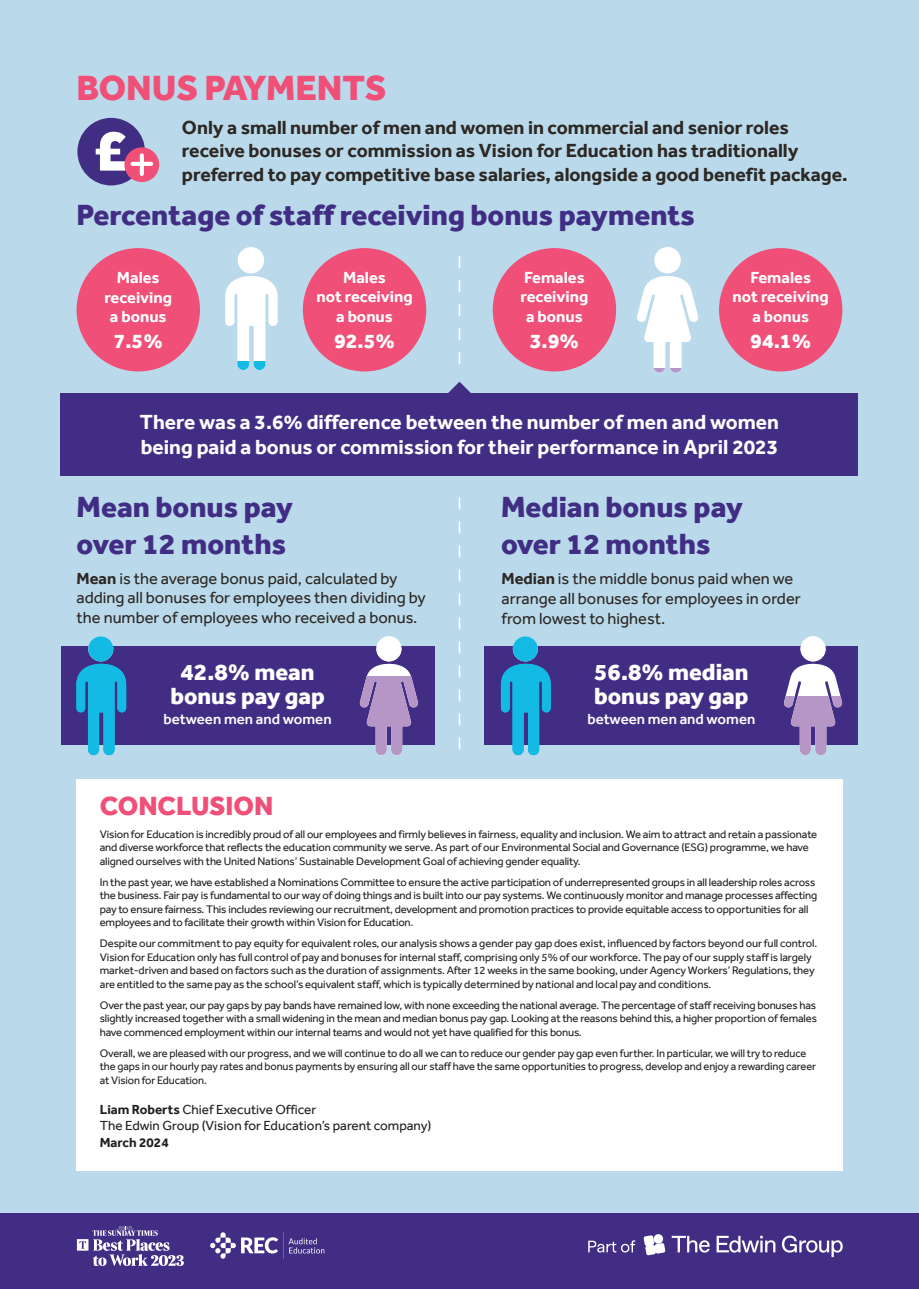
<style>
.page{position:relative;width:919px;height:1289px;background:#fff}
.page>*{position:absolute;margin:0;border:0;box-sizing:border-box;transform-origin:0 0}
.t1{font:800 60px "Effra";color:#fff}
.t2{font:800 36px "Effra";color:#f04f77}
.t3{font:800 30px/36px "Effra";color:#412e84}
.t4{font:800 27px "Effra";color:#f04f77}
.t5{font:800 24px/24px "Effra";color:#fff;text-align:center}
.t6{font:700 21px/25.2px "Effra";color:#fff}
.t7{font:800 21px "Effra";color:#fff}
.t8{font:700 19.5px/23.4px "Effra";color:#2d2824}
.t9{font:16.5px/19.8px "Effra";color:#2d2824}
.t10{font:700 16.5px/19.8px "Effra";color:#fff;text-align:center}
.t11{font:500 15px "Effra";color:#fff}
.t12{font:13.5px/16.2px "Effra";color:#231f20}
.t13{font:700 13.5px "Effra";color:#231f20}
.t14{font:11.25px/13.5px "Effra";letter-spacing:-.01em;color:#231f20}
.s1{font-weight:700}
</style>
<div class="page">
<div style="left:0;top:0;width:918px;height:1288px;background:#badaeb"></div>
<div style="left:77px;top:118px;width:68px;height:67px;background:#412e84;border-radius:50%"></div>
<div style="left:124px;top:147px;width:35px;height:35px;background:#f04f77;border-radius:50%"></div>
<svg style="left:140px;top:155px;width:4px;height:19px"></svg>
<svg style="left:132px;top:162px;width:19px;height:4px"></svg>
<div style="left:238px;top:247px;width:26px;height:26px;background:#fff;border-radius:50%"></div>
<svg style="left:225px;top:276px;width:53px;height:85px"></svg>
<svg style="left:237px;top:361px;width:29px;height:9px"></svg>
<div style="left:654px;top:247px;width:26px;height:26px;background:#fff;border-radius:50%"></div>
<svg style="left:637px;top:276px;width:61px;height:92px"></svg>
<svg style="left:654px;top:368px;width:28px;height:4px"></svg>
<div style="left:303px;top:248px;width:123px;height:123px;background:#f04f77;border-radius:50%"></div>
<svg style="left:458px;top:256px;width:2px;height:108px"></svg>
<div style="left:77px;top:248px;width:123px;height:123px;background:#f04f77;border-radius:50%"></div>
<div style="left:719px;top:248px;width:123px;height:123px;background:#f04f77;border-radius:50%"></div>
<div style="left:492px;top:248px;width:124px;height:123px;background:#f04f77;border-radius:50%"></div>
<div style="left:61px;top:393px;width:797px;height:83px;background:#412e84"></div>
<svg style="left:448px;top:381px;width:23px;height:12px"></svg>
<svg style="left:458px;top:497px;width:2px;height:252px"></svg>
<div style="left:61px;top:646px;width:373px;height:99px;background:#412e84"></div>
<div style="left:88px;top:636px;width:25px;height:25px;background:#13bae3;border-radius:13px"></div>
<svg style="left:76px;top:663px;width:50px;height:92px"></svg>
<svg style="left:359px;top:663px;width:59px;height:92px"></svg>
<div style="left:376px;top:636px;width:25px;height:25px;background:#fff;border-radius:50%"></div>
<div style="left:484px;top:646px;width:374px;height:99px;background:#412e84"></div>
<div style="left:513px;top:636px;width:25px;height:25px;background:#13bae3;border-radius:13px"></div>
<svg style="left:501px;top:663px;width:49px;height:92px"></svg>
<svg style="left:785px;top:663px;width:56px;height:33px"></svg>
<svg style="left:784px;top:696px;width:58px;height:59px;fill:#b696c6"></svg>
<div style="left:800px;top:636px;width:25px;height:25px;background:#fff;border-radius:50%"></div>
<div style="left:76px;top:779px;width:766px;height:391px;background:#fff"></div>
<div style="left:0;top:1213px;width:918px;height:75px;background:#412e84"></div>
<svg style="left:671px;top:1235px;width:38px;height:17px"></svg>
<svg style="left:716px;top:1235px;width:59px;height:17px"></svg>
<svg style="left:782px;top:1235px;width:60px;height:21px"></svg>
<svg style="left:643px;top:1234px;width:22px;height:21px"></svg>
<svg style="left:588px;top:1240px;width:47px;height:12px"></svg>
<svg style="left:77px;top:1225px;width:107px;height:40px"></svg>
<img style="left:210px;top:1232px;width:115px;height:27px">
<h2 class="t2" style="left:77px;top:67px;width:311px">BONUS PAYMENTS</h2>
<h3 class="t8" style="left:182px;top:116px;width:618px">Only a small number of men and women in commercial and senior roles receive bonuses or commission as Vision for Education has traditionally</h3>
<h1 class="t1" style="left:93px;top:115px;width:35px">£</h1>
<h3 class="t8" style="left:182px;top:162px;width:667px">preferred to pay competitive base salaries, alongside a good benefit package.</h3>
<h3 class="t3" style="left:77px;top:197px;width:620px">Percentage of staff receiving bonus payments</h3>
<h3 class="t10" style="left:316px;top:267px;width:98px">Males<br>not receiving a bonus</h3>
<h3 class="t7" style="left:334px;top:328px;width:62px">92.5%</h3>
<h3 class="t10" style="left:520px;top:267px;width:69px">Females receiving a bonus</h3>
<h3 class="t7" style="left:530px;top:328px;width:51px">3.9%</h3>
<h3 class="t10" style="left:732px;top:267px;width:98px">Females<br>not receiving a bonus</h3>
<h3 class="t7" style="left:750px;top:328px;width:62px">94.1%</h3>
<h3 class="t10" style="left:104px;top:267px;width:69px">Males receiving a bonus</h3>
<h3 class="t7" style="left:114px;top:328px;width:51px">7.5%</h3>
<h3 class="t6" style="left:140px;top:409px;width:640px">There was a 3.6% difference between the number of men and women being paid a bonus or commission for their performance in April 2023</h3>
<h3 class="t3" style="left:501px;top:489px;width:243px">Median bonus pay over 12 months</h3>
<h3 class="t3" style="left:77px;top:489px;width:218px">Mean bonus pay over 12 months</h3>
<h3 class="t9" style="left:77px;top:568px;width:350px"><span class="s1">Mean</span> is the average bonus paid, calculated by adding all bonuses for employees then dividing by the number of employees who received a bonus.</h3>
<h3 class="t9" style="left:501px;top:568px;width:301px"><span class="s1">Median</span> is the middle bonus paid when we arrange all bonuses for employees in order from lowest to highest.</h3>
<h3 class="t5" style="left:170px;top:660px;width:156px">42.8% mean bonus pay gap</h3>
<h3 class="t11" style="left:163px;top:709px;width:169px">between men and women</h3>
<h3 class="t5" style="left:594px;top:660px;width:156px;text-align:left">56.8% median bonus pay gap</h3>
<h3 class="t11" style="left:587px;top:709px;width:169px">between men and women</h3>
<h3 class="t4" style="left:100px;top:790px;width:175px">CONCLUSION</h3>
<p class="t14" style="left:100px;top:827px;width:719px">Vision for Education is incredibly proud of all our employees and firmly believes in fairness, equality and inclusion. We aim to attract and retain a passionate and diverse workforce that reflects the education community we serve. As part of our Environmental Social and Governance (ESG) programme, we have aligned ourselves with the United Nations’ Sustainable Development Goal of achieving gender equality.</p>
<p class="t14" style="left:100px;top:875px;width:718px">In the past year, we have established a Nominations Committee to ensure the active participation of underrepresented groups in all leadership roles across the business. Fair pay is fundamental to our way of doing things and is built into our pay systems. We continuously monitor and manage processes affecting pay to ensure fairness. This includes reviewing our recruitment, development and promotion practices to provide equitable access to opportunities for all employees and to facilitate their growth within Vision for Education.</p>
<p class="t14" style="left:100px;top:936px;width:719px">Despite our commitment to pay equity for equivalent roles, our analysis shows a gender pay gap does exist, influenced by factors beyond our full control.<br>Vision for Education only has full control of pay and bonuses for internal staff, comprising only 5% of our workforce. The pay of our supply staff is largely market-driven and based on factors such as the duration of assignments. After 12 weeks in the same booking, under Agency Workers’ Regulations, they are entitled to the same pay as the school’s equivalent staff, which is typically determined by national and local pay and conditions.</p>
<p class="t14" style="left:100px;top:998px;width:718px;text-align:justify">Over the past year, our pay gaps by pay bands have remained low, with none exceeding the national average. The percentage of staff receiving bonuses has slightly increased together with a small widening in the mean and median bonus pay gap. Looking at the reasons behind this, a higher proportion of females have commenced employment within our internal teams and would not yet have qualified for this bonus.</p>
<p class="t14" style="left:100px;top:1046px;width:718px">Overall, we are pleased with our progress, and we will continue to do all we can to reduce our gender pay gap even further. In particular, we will try to reduce the gaps in our hourly pay rates and bonus payments by ensuring all our staff have the same opportunities to progress, develop and enjoy a rewarding career at Vision for Education.</p>
<p class="t12" style="left:100px;top:1101px;width:333px"><span class="s1">Liam Roberts</span> Chief Executive Officer<br>The Edwin Group (Vision for Education’s parent company)</p>
<p class="t13" style="left:100px;top:1134px;width:70px">March 2024</p>
</div>
